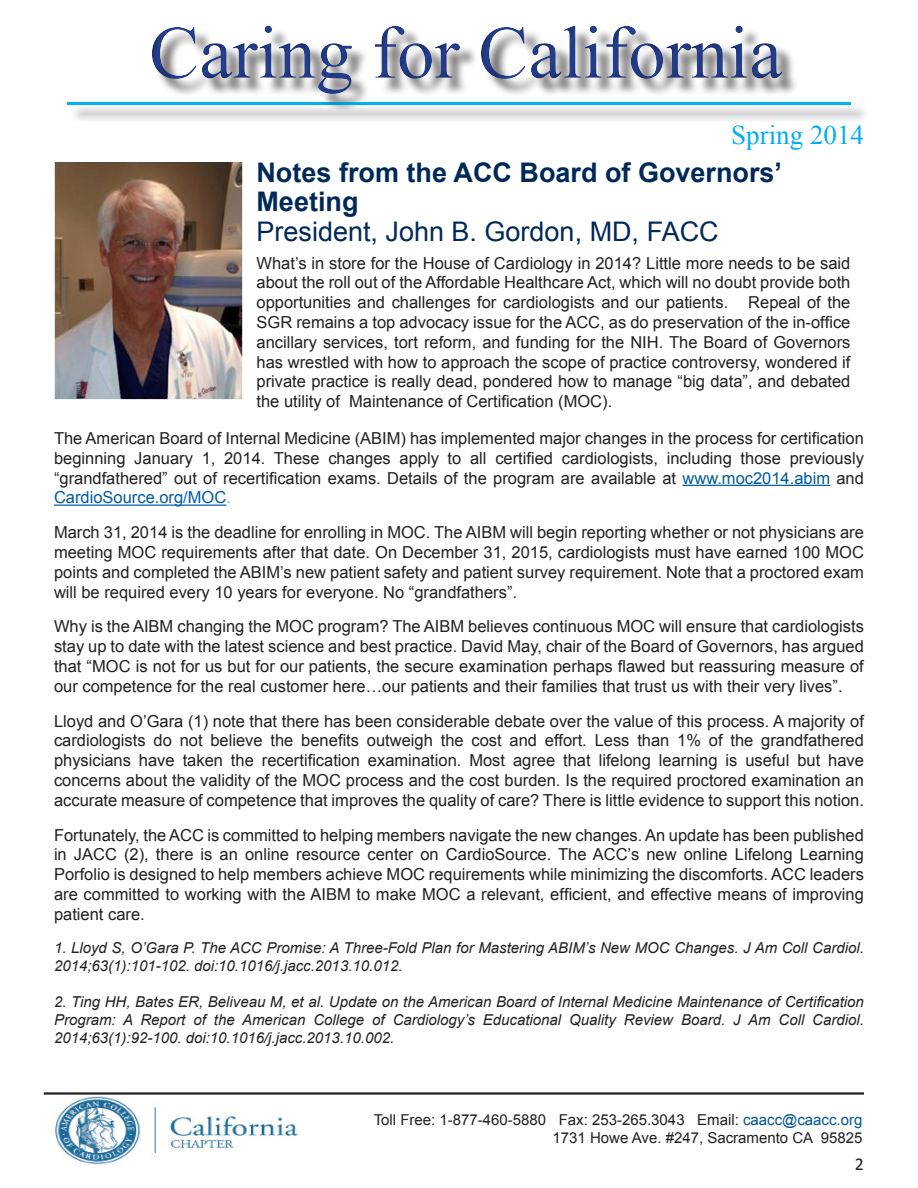
<style>
.page{position:relative;width:918px;height:1188px;background:#fff}
.page>*{position:absolute;margin:0;border:0;box-sizing:border-box;transform-origin:0 0}
.t1{font:75px "Times New Roman";color:#253f8e}
.t2{font:54px "Times New Roman";color:#00b5f0}
.t3{font:700 27px/29.7px "Arial";color:#002957}
.t4{font:27px "Arial";color:#002957}
.t5{font:27px "Times New Roman";color:#00aeef}
.t6{font:18px "Calibri";color:#231f20}
.t7{font:16.5px/19.8px "Arial";color:#231f20;text-align:justify}
.t8{font:italic 15px/18px "Arial";color:#231f20}
.t9{font:15px/18px "Arial";color:#231f20;text-align:right}
.s1{color:#005a9f}
.s2{color:#939598}
.s3{color:#005595}
</style>
<div class="page">
<div style="left:53px;top:6px;width:812px;height:118px;background:#231f20;opacity:.5"></div>
<hr style="left:44px;top:1093px;width:820px;height:1px;background:#231f20">
<hr style="left:44px;top:1094px;width:820px;height:1px;background:#231f20">
<img style="left:55px;top:1096px;width:243px;height:68px">
<img style="left:54px;top:162px;width:189px;height:237px">
<hr style="left:683px;top:485px;width:147px;height:1px;background:#005a9f">
<hr style="left:54px;top:505px;width:172px;height:1px;background:#005a9f">
<h1 class="t1" style="left:149px;top:2px;width:635px">Caring for California</h1>
<h3 class="t5" style="left:731px;top:117px;width:134px">Spring 2014</h3>
<h2 class="t2" style="left:68px;top:38px;width:784px">_____________________________</h2>
<p class="t3" style="left:256px;top:158px;width:527px">Notes from the ACC Board of Governors’<br>Meeting</p>
<p class="t4" style="left:256px;top:214px;width:464px">President, John B. Gordon, MD, FACC</p>
<p class="t7" style="left:256px;top:253px;width:595px">What’s in store for the House of Cardiology in 2014? Little more needs to be said about the roll out of the Affordable Healthcare Act, which will no doubt provide both opportunities and challenges for cardiologists and our patients. Repeal of the SGR remains a top advocacy issue for the ACC, as do preservation of the in-office ancillary services, tort reform, and funding for the NIH. The Board of Governors has wrestled with how to approach the scope of practice controversy, wondered if private practice is really dead, pondered how to manage “big data”, and debated the utility of Maintenance of Certification (MOC).</p>
<p class="t7" style="left:54px;top:428px;width:812px">The American Board of Internal Medicine (ABIM) has implemented major changes in the process for certification beginning January 1, 2014. These changes apply to all certified cardiologists, including those previously “grandfathered” out of recertification exams. Details of the program are available at <span class="s1">www.moc2014.abim</span> and <span class="s1">CardioSource.org/MOC</span><span class="s2">.</span></p>
<p class="t7" style="left:54px;top:523px;width:811px">March 31, 2014 is the deadline for enrolling in MOC. The AIBM will begin reporting whether or not physicians are meeting MOC requirements after that date. On December 31, 2015, cardiologists must have earned 100 MOC points and completed the ABIM’s new patient safety and patient survey requirement. Note that a proctored exam will be required every 10 years for everyone. No “grandfathers”.</p>
<p class="t7" style="left:54px;top:617px;width:811px">Why is the AIBM changing the MOC program? The AIBM believes continuous MOC will ensure that cardiologists stay up to date with the latest science and best practice. David May, chair of the Board of Governors, has argued that “MOC is not for us but for our patients, the secure examination perhaps flawed but reassuring measure of our competence for the real customer here…our patients and their families that trust us with their very lives”.</p>
<p class="t7" style="left:54px;top:711px;width:812px">Lloyd and O’Gara (1) note that there has been considerable debate over the value of this process. A majority of cardiologists do not believe the benefits outweigh the cost and effort. Less than 1% of the grandfathered physicians have taken the recertification examination. Most agree that lifelong learning is useful but have concerns about the validity of the MOC process and the cost burden. Is the required proctored examination an accurate measure of competence that improves the quality of care? There is little evidence to support this notion.</p>
<p class="t7" style="left:54px;top:825px;width:811px">Fortunately, the ACC is committed to helping members navigate the new changes. An update has been published in JACC (2), there is an online resource center on CardioSource. The ACC’s new online Lifelong Learning Porfolio is designed to help members achieve MOC requirements while minimizing the discomforts. ACC leaders are committed to working with the AIBM to make MOC a relevant, efficient, and effective means of improving patient care.</p>
<p class="t8" style="left:54px;top:939px;width:811px">1. Lloyd S, O’Gara P. The ACC Promise: A Three-Fold Plan for Mastering ABIM’s New MOC Changes. J Am Coll Cardiol.<br>2014;63(1):101-102. doi:10.1016/j.jacc.2013.10.012.</p>
<p class="t8" style="left:54px;top:993px;width:811px;text-align:justify">2. Ting HH, Bates ER, Beliveau M, et al. Update on the American Board of Internal Medicine Maintenance of Certification Program: A Report of the American College of Cardiology’s Educational Quality Review Board. J Am Coll Cardiol.<br>2014;63(1):92-100. doi:10.1016/j.jacc.2013.10.002.</p>
<p class="t9" style="left:374px;top:1111px;width:490px">Toll Free: 1-877-460-5880 Fax: 253-265.3043 Email: <span class="s3">caacc@caacc.org<br></span>1731 Howe Ave. #247, Sacramento CA 95825</p>
<p class="t6" style="left:855px;top:1153px;width:11px">2</p>
</div>
